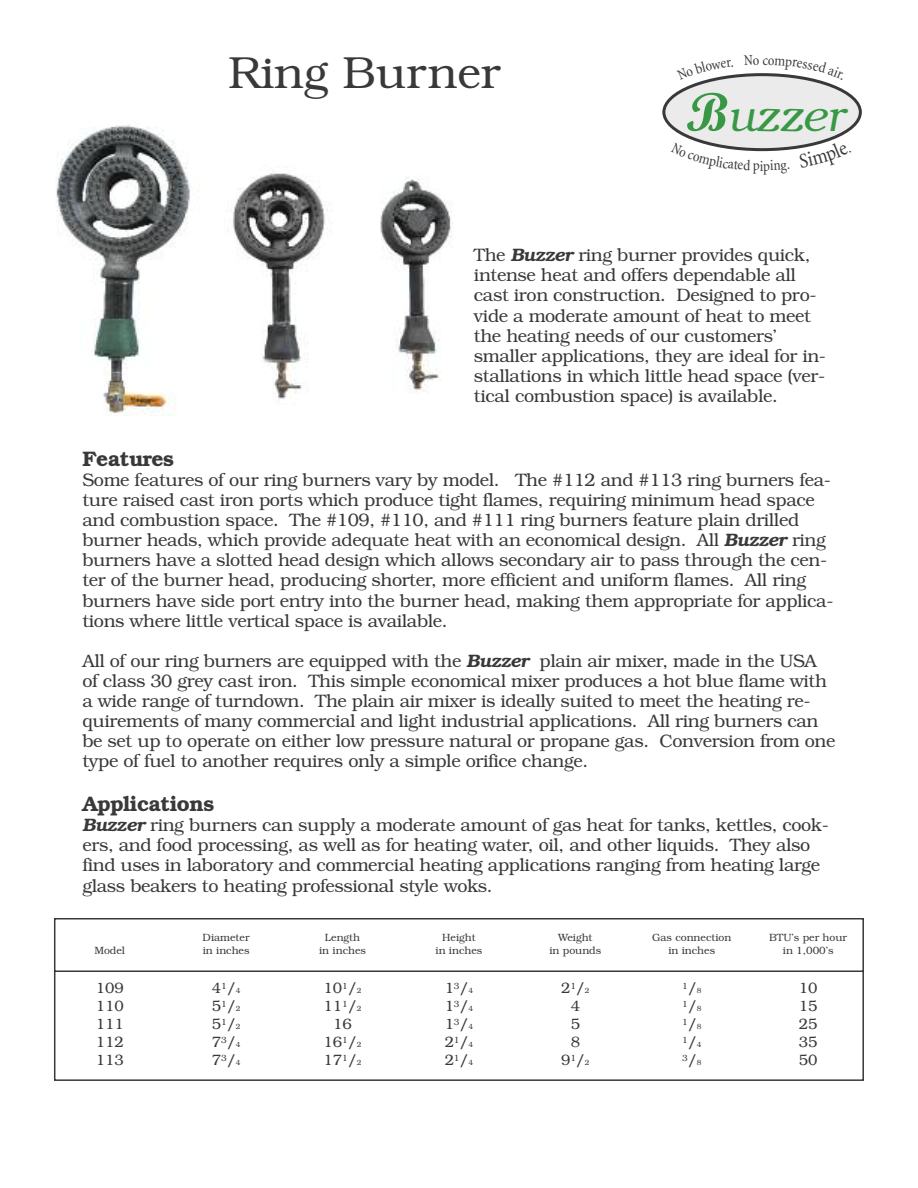
<style>
.page{position:relative;width:918px;height:1188px;background:#fff}
.page>*{position:absolute;margin:0;border:0;box-sizing:border-box;transform-origin:0 0}
.t1{font:300 45px "Bookman";color:#39383a}
.t2{font:italic 300 45px "Bookman";color:#389846}
.t3{font:600 21px "Bookman";letter-spacing:-.02em;color:#39383a}
.t4{font:300 18px/20.1px "Bookman";letter-spacing:-.02em;color:#39383a}
.t5{font:300 15px/18px "Bookman";color:#39383a;text-align:justify}
.t6{font:condensed 15px "Minion";color:#39383a}
.t7{font:300 10.5px/12.6px "Bookman";color:#39383a;text-align:center}
.t8{font:300 9px/18px "Bookman";color:#39383a;text-align:justify}
.s1{font-family:"Script";font-weight:700;font-style:normal;font-size:54px}
.s2{font-weight:600;font-style:italic}
.s3{font-size:7.5px}
.s4{font-size:15px}
</style>
<div class="page">
<img style="left:56px;top:124px;width:397px;height:292px">
<div style="left:54px;top:970px;width:810px;height:111px;border:2px solid #39383a"></div>
<div style="left:54px;top:918px;width:810px;height:54px;border:2px solid #39383a"></div>
<svg style="left:662px;top:73px;width:200px;height:79px"></svg>
<h1 class="t1" style="left:228px;top:46px;width:274px">Ring Burner</h1>
<h1 class="t2" style="left:686px;top:89px;width:160px"><span class="s1">B</span>uzzer</h1>
<p class="t6" style="left:760px;top:160px;width:5px">i</p>
<p class="t4" style="left:474px;top:245px;width:354px">The <span class="s2">Buzzer</span> ring burner provides quick, intense heat and offers dependable all cast iron construction. Designed to pro&shy;vide a moderate amount of heat to meet the heating needs of our customers’ smaller applications, they are ideal for in&shy;stallations in which little head space (ver&shy;tical combustion space) is available.</p>
<p class="t3" style="left:82px;top:446px;width:93px">Features</p>
<p class="t4" style="left:82px;top:470px;width:753px">Some features of our ring burners vary by model. The #112 and #113 ring burners fea&shy;ture raised cast iron ports which produce tight flames, requiring minimum head space and combustion space. The #109, #110, and #111 ring burners feature plain drilled burner heads, which provide adequate heat with an economical design. All <span class="s2">Buzzer</span> ring burners have a slotted head design which allows secondary air to pass through the cen&shy;ter of the burner head, producing shorter, more efficient and uniform flames. All ring burners have side port entry into the burner head, making them appropriate for applica&shy;tions where little vertical space is available.</p>
<p class="t4" style="left:82px;top:651px;width:754px">All of our ring burners are equipped with the <span class="s2">Buzzer</span> plain air mixer, made in the USA of class 30 grey cast iron. This simple economical mixer produces a hot blue flame with a wide range of turndown. The plain air mixer is ideally suited to meet the heating re&shy;quirements of many commercial and light industrial applications. All ring burners can be set up to operate on either low pressure natural or propane gas. Conversion from one type of fuel to another requires only a simple orifice change.</p>
<p class="t3" style="left:82px;top:792px;width:133px">Applications</p>
<p class="t4" style="left:82px;top:815px;width:748px"><span class="s2">Buzzer</span> ring burners can supply a moderate amount of gas heat for tanks, kettles, cook&shy;ers, and food processing, as well as for heating water, oil, and other liquids. They also find uses in laboratory and commercial heating applications ranging from heating large glass beakers to heating professional style woks.</p>
<p class="t7" style="left:94px;top:944px;width:32px">Model</p>
<p class="t7" style="left:203px;top:931px;width:49px;text-align:left">Diameter in inches</p>
<p class="t7" style="left:319px;top:931px;width:48px">Length in inches</p>
<p class="t7" style="left:436px;top:931px;width:48px">Height<br>in inches</p>
<p class="t7" style="left:549px;top:931px;width:53px">Weight<br>in pounds</p>
<p class="t7" style="left:652px;top:931px;width:81px">Gas connection in inches</p>
<p class="t7" style="left:769px;top:931px;width:80px">BTU’s per hour in 1,000’s</p>
<p class="t5" style="left:96px;top:979px;width:29px">109<br>110<br>111<br>112<br>113</p>
<p class="t5" style="left:212px;top:979px;width:30px">4<sup>1</sup>/<span class="s3">4<br></span>5<sup>1</sup>/<span class="s3">2<br></span>5<sup>1</sup>/<span class="s3">2<br></span>7<sup>3</sup>/<span class="s3">4<br></span>7<sup>3</sup>/<span class="s3">4</span></p>
<p class="t5" style="left:324px;top:979px;width:39px;text-align:center">10<sup>1</sup>/<span class="s3">2<br></span>11<sup>1</sup>/<span class="s3">2<br></span>16<br>16<sup>1</sup>/<span class="s3">2<br></span>17<sup>1</sup>/<span class="s3">2</span></p>
<p class="t5" style="left:445px;top:979px;width:30px">1<sup>3</sup>/<span class="s3">4<br></span>1<sup>3</sup>/<span class="s3">4<br></span>1<sup>3</sup>/<span class="s3">4<br></span>2<sup>1</sup>/<span class="s3">4<br></span>2<sup>1</sup>/<span class="s3">4</span></p>
<p class="t5" style="left:561px;top:979px;width:30px;text-align:center">2<sup>1</sup>/<span class="s3">2<br></span>4<br>5<br>8<br>9<sup>1</sup>/<span class="s3">2</span></p>
<p class="t8" style="left:682px;top:977px;width:21px">1<span class="s4">/</span><sub>8<br></sub>1<span class="s4">/</span><sub>8<br></sub>1<span class="s4">/</span><sub>8<br></sub>1<span class="s4">/</span><sub>4<br></sub>3<span class="s4">/</span><sub>8</sub></p>
<p class="t5" style="left:799px;top:979px;width:20px">10<br>15<br>25<br>35<br>50</p>
</div>
